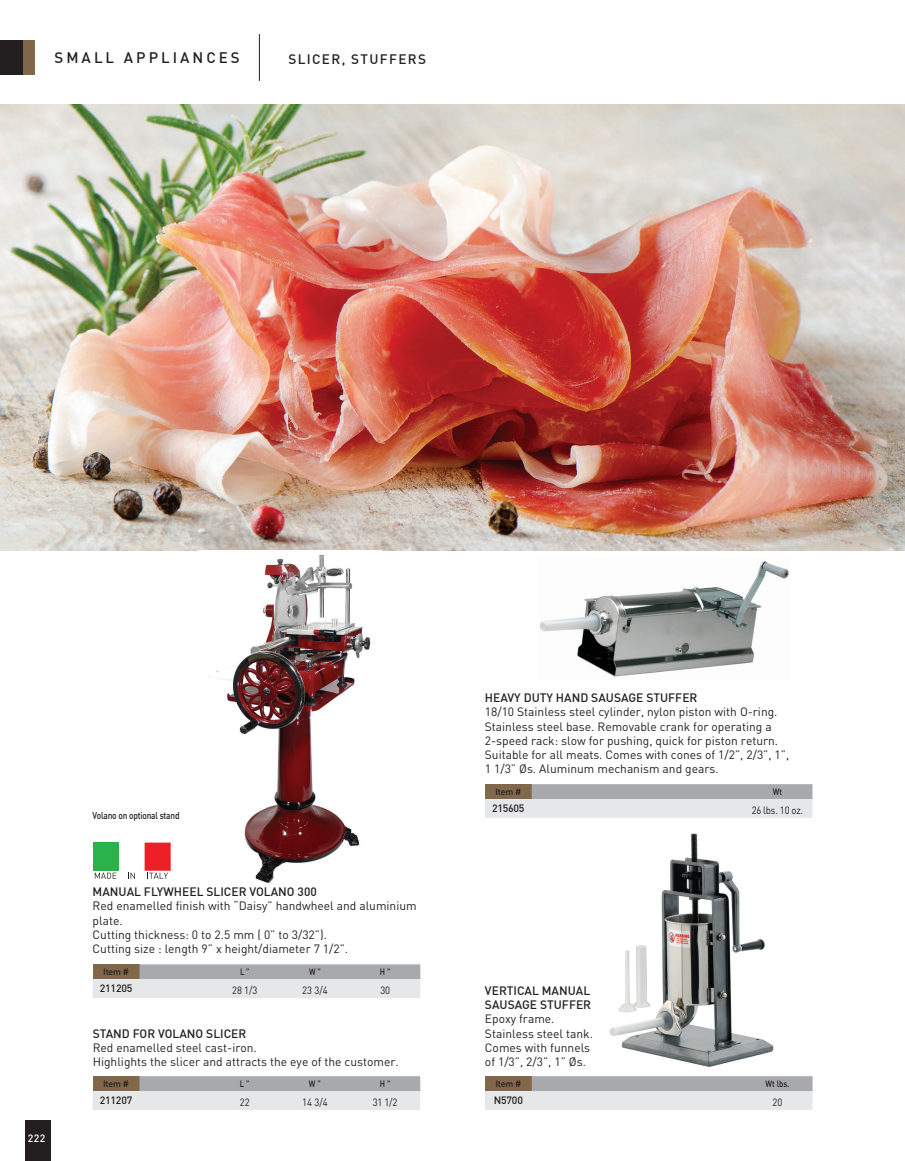
<style>
.page{position:relative;width:905px;height:1161px;background:#fff}
.page>*{position:absolute;margin:0;border:0;box-sizing:border-box;transform-origin:0 0}
.t1{font:500 15px "DIN";letter-spacing:.2em;color:#231f20}
.t2{font:500 13.5px "DIN";letter-spacing:.1em;color:#231f20}
.commentaire{font:12px/14.2px "DIN";color:#231f20}
.titre{font:500 12px/14.2px "DIN";color:#231f20}
.Dimensions{font:10.5px "DIN";letter-spacing:-.02em;color:#231f20;scale:.9 1}
.t3{font:500 10.5px "DIN";letter-spacing:-.02em;color:#231f20}
.t4{font:500 10.5px "DIN";color:#fff}
.Commentaire{font:500 9.75px "DIN";letter-spacing:-.02em;color:#231f20;scale:.85 1}
.Code_bandeau{font:500 9px "DIN";letter-spacing:-.02em;color:#231f20}
.Code_bandeau-2{font:500 9px "DIN";letter-spacing:-.02em;color:#231f20;scale:.85 1}
</style>
<div class="page">
<div style="left:23px;top:40px;width:12px;height:35px;background:#81684b"></div>
<div style="left:0;top:40px;width:23px;height:35px;background:#231f20"></div>
<hr style="left:259px;top:34px;width:1px;height:47px;background:#231f20">
<div style="left:25px;top:1120px;width:25px;height:41px;background:#231f20"></div>
<img style="left:0;top:104px;width:904px;height:447px">
<img style="left:540px;top:561px;width:249px;height:116px">
<img style="left:609px;top:833px;width:165px;height:234px">
<img style="left:208px;top:554px;width:163px;height:329px">
<div style="left:145px;top:843px;width:26px;height:28px;background:#ed1f26"></div>
<div style="left:93px;top:843px;width:25px;height:28px;background:#2ab34b"></div>
<svg style="left:95px;top:873px;width:21px;height:6px"></svg>
<svg style="left:128px;top:873px;width:7px;height:6px"></svg>
<svg style="left:147px;top:873px;width:21px;height:6px"></svg>
<svg style="left:485px;top:784px;width:327px;height:34px;background:#c8c7c8"></svg>
<svg style="left:485px;top:1076px;width:327px;height:34px;background:#c8c7c8"></svg>
<svg style="left:93px;top:1076px;width:327px;height:34px;background:#c8c8c8"></svg>
<svg style="left:93px;top:964px;width:327px;height:34px;background:#c8c8c9"></svg>
<p class="t1" style="left:55px;top:48px;width:187px">SMALL APPLIANCES</p>
<p class="t2" style="left:288px;top:50px;width:139px">SLICER, STUFFERS</p>
<p class="t4" style="left:28px;top:1131px;width:19px">222</p>
<p class="Commentaire" style="left:93px;top:809px;width:104px">Volano on optional stand</p>
<p class="titre" style="left:93px;top:884px;width:226px">MANUAL FLYWHEEL SLICER VOLANO 300</p>
<p class="commentaire" style="left:93px;top:899px;width:325px">Red enamelled finish with “Daisy” handwheel and aluminium plate.</p>
<p class="commentaire" style="left:93px;top:927px;width:236px">Cutting thickness: 0 to 2.5 mm ( 0” to 3/32”).</p>
<p class="commentaire" style="left:93px;top:941px;width:257px">Cutting size : length 9” x height/diameter 7 1/2”.</p>
<p class="Code_bandeau" style="left:103px;top:966px;width:27px">Item #</p>
<p class="Code_bandeau-2" style="left:240px;top:966px;width:13px">L "</p>
<p class="Code_bandeau-2" style="left:309px;top:966px;width:15px">W "</p>
<p class="Code_bandeau-2" style="left:380px;top:966px;width:14px">H "</p>
<p class="t3" style="left:100px;top:982px;width:34px">211205</p>
<p class="Dimensions" style="left:232px;top:984px;width:30px">28 1/3</p>
<p class="Dimensions" style="left:302px;top:984px;width:30px">23 3/4</p>
<p class="Dimensions" style="left:380px;top:984px;width:12px">30</p>
<p class="titre" style="left:93px;top:1026px;width:155px">STAND FOR VOLANO SLICER</p>
<p class="commentaire" style="left:93px;top:1040px;width:165px">Red enamelled steel cast-iron.</p>
<p class="commentaire" style="left:93px;top:1055px;width:307px">Highlights the slicer and attracts the eye of the customer.</p>
<p class="Code_bandeau" style="left:103px;top:1078px;width:27px">Item #</p>
<p class="Code_bandeau-2" style="left:240px;top:1078px;width:13px">L "</p>
<p class="Code_bandeau-2" style="left:309px;top:1078px;width:15px">W "</p>
<p class="Code_bandeau-2" style="left:380px;top:1078px;width:14px">H "</p>
<p class="t3" style="left:100px;top:1094px;width:34px">211207</p>
<p class="Dimensions" style="left:240px;top:1095px;width:12px">22</p>
<p class="Dimensions" style="left:302px;top:1095px;width:30px">14 3/4</p>
<p class="Dimensions" style="left:373px;top:1095px;width:29px">31 1/2</p>
<p class="titre" style="left:485px;top:690px;width:214px">HEAVY DUTY HAND SAUSAGE STUFFER</p>
<p class="commentaire" style="left:485px;top:705px;width:306px">18/10 Stainless steel cylinder, nylon piston with O-ring.<br>Stainless steel base. Removable crank for operating a 2-speed rack: slow for pushing, quick for piston return.<br>Suitable for all meats. Comes with cones of 1/2”, 2/3”, 1”,</p>
<p class="commentaire" style="left:485px;top:762px;width:235px">1 1/3” Øs. Aluminum mechanism and gears.</p>
<p class="Code_bandeau" style="left:495px;top:786px;width:27px">Item #</p>
<p class="Code_bandeau-2" style="left:772px;top:786px;width:12px">Wt</p>
<p class="t3" style="left:492px;top:802px;width:34px">215605</p>
<p class="Dimensions" style="left:751px;top:803px;width:59px">26 lbs. 10 oz.</p>
<p class="titre" style="left:485px;top:983px;width:108px">VERTICAL MANUAL<br>SAUSAGE STUFFER</p>
<p class="commentaire" style="left:485px;top:1012px;width:71px">Epoxy frame.</p>
<p class="commentaire" style="left:485px;top:1026px;width:109px">Stainless steel tank.</p>
<p class="commentaire" style="left:485px;top:1040px;width:107px">Comes with funnels</p>
<p class="commentaire" style="left:485px;top:1054px;width:102px">of 1/3”, 2/3”, 1” Øs.</p>
<p class="Code_bandeau" style="left:495px;top:1078px;width:27px">Item #</p>
<p class="Code_bandeau-2" style="left:765px;top:1078px;width:29px">Wt lbs.</p>
<p class="t3" style="left:494px;top:1094px;width:31px">N5700</p>
<p class="Dimensions" style="left:772px;top:1095px;width:12px">20</p>
</div>
